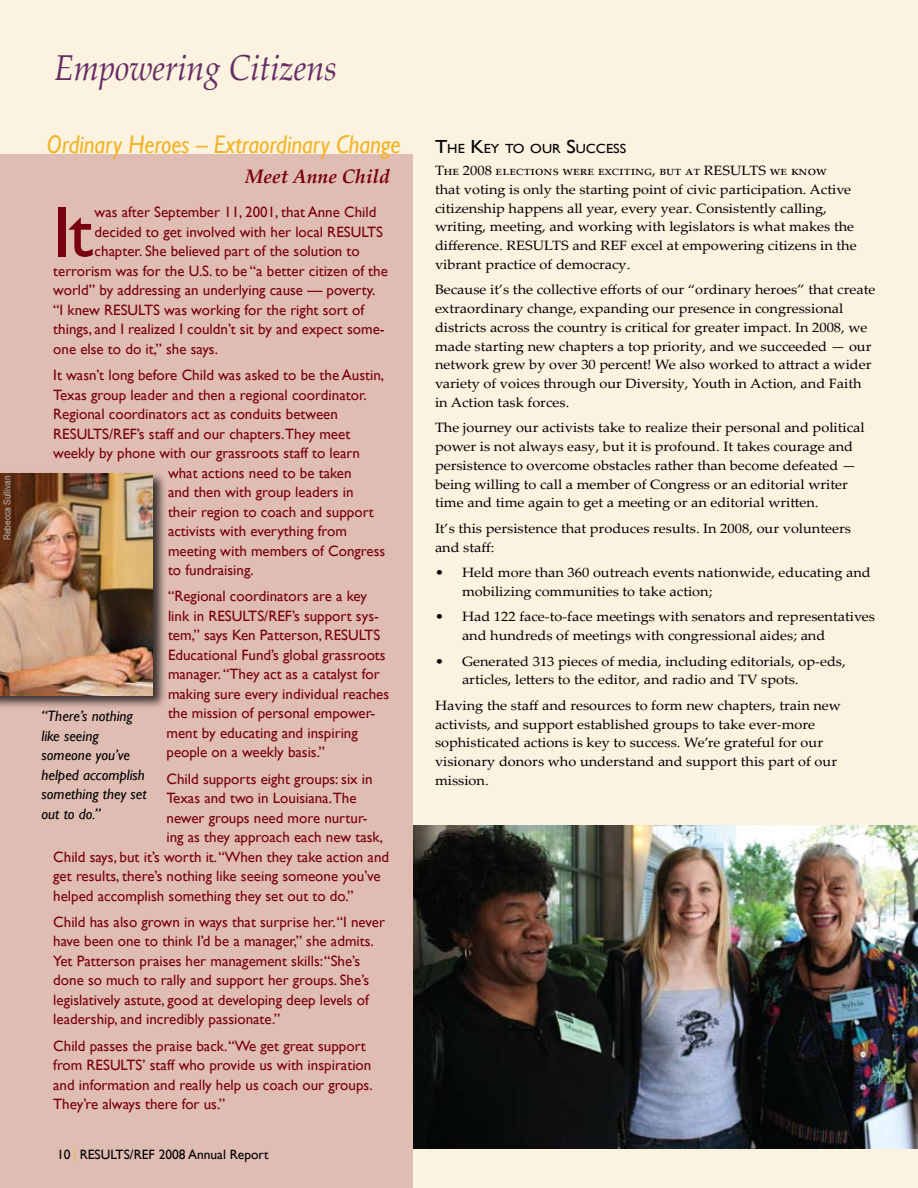
<style>
.page{position:relative;width:918px;height:1188px;background:#fbf2df}
.page>*{position:absolute;margin:0;border:0;box-sizing:border-box;transform-origin:0 0}
.t1{font:72.15px "Gill Sans";color:#79000e}
.t2{font:italic 36px "Palatino Linotype";color:#662d65;scale:.9 1}
.t3{font:italic 25.5px "Gill Sans";color:#f4b223;scale:.9 1}
.t4{font:italic 700 19.5px "Palatino Linotype";color:#79000e}
.t5{font:15px/19.5px "Gill Sans";color:#79000e}
.t6{font:italic 15px/19.5px "Gill Sans";color:#000}
.t7{font:13.5px/18.8px "Palatino Linotype";color:#000;scale:1.08 1}
.t8{font:13.5px "Gill Sans";color:#000}
.t9{font:13.2px "Gill Sans";color:#000;scale:1.08 1}
.t10{font:9.45px "Arial Narrow";color:#b2b4b6;scale:1.08 1}
.s1{font-size:19.5px;color:#f4b223}
.s2{font-size:18.9px}
</style>
<div class="page">
<img style="left:413px;top:825px;width:505px;height:323px">
<div style="left:0;top:154px;width:413px;height:1034px;background:#e0bdb3"></div>
<div style="left:0;top:471px;width:167px;height:238px;background:#000;opacity:.75"></div>
<img style="left:0;top:474px;width:153px;height:221px">
<p class="t10" style="left:0;top:540px;width:61px;rotate:-90deg">Rebecca Sullivan</p>
<h2 class="t2" style="left:54px;top:42px;width:316px">Empowering Citizens</h2>
<h3 class="t3" style="left:47px;top:129px;width:394px">Ordinary Heroes – Extraordinary Change</h3>
<h3 class="t4" style="left:245px;top:163px;width:146px">Meet Anne Child</h3>
<h1 class="t1" style="left:53px;top:190px;width:41px">It</h1>
<p class="t5" style="left:95px;top:203px;width:283px">was after September 11, 2001, that Anne Child</p>
<p class="t5" style="left:95px;top:222px;width:290px">decided to get involved with her local RESULTS</p>
<p class="t5" style="left:95px;top:242px;width:267px">chapter. She believed part of the solution to</p>
<p class="t5" style="left:53px;top:261px;width:336px">terrorism was for the U.S. to be “a better citizen of the</p>
<p class="t5" style="left:53px;top:281px;width:324px">world” by addressing an underlying cause — poverty.</p>
<p class="t5" style="left:53px;top:300px;width:312px">“I knew RESULTS was working for the right sort of</p>
<p class="t5" style="left:53px;top:320px;width:333px">things, and I realized I couldn’t sit by and expect some-</p>
<p class="t5" style="left:53px;top:339px;width:166px">one else to do it,” she says.</p>
<p class="t5" style="left:53px;top:366px;width:332px">It wasn’t long before Child was asked to be the Austin,</p>
<p class="t5" style="left:53px;top:385px;width:315px">Texas group leader and then a regional coordinator.</p>
<p class="t5" style="left:53px;top:405px;width:286px">Regional coordinators act as conduits between</p>
<p class="t5" style="left:53px;top:424px;width:299px">RESULTS/REF’s staff and our chapters.They meet</p>
<p class="t5" style="left:53px;top:444px;width:308px">weekly by phone with our grassroots staff to learn</p>
<p class="t5" style="left:168px;top:463px;width:185px">what actions need to be taken</p>
<p class="t5" style="left:168px;top:483px;width:187px">and then with group leaders in</p>
<p class="t5" style="left:168px;top:502px;width:207px">their region to coach and support</p>
<p class="t5" style="left:168px;top:522px;width:180px">activists with everything from</p>
<p class="t5" style="left:168px;top:541px;width:219px">meeting with members of Congress</p>
<p class="t5" style="left:168px;top:561px;width:87px">to fundraising.</p>
<p class="t5" style="left:167px;top:587px;width:224px">“Regional coordinators are a key link in RESULTS/REF’s support sys&shy;tem,” says Ken Patterson, RESULTS Educational Fund’s global grassroots manager. “They act as a catalyst for making sure every individual reaches the mission of personal empower&shy;ment by educating and inspiring people on a weekly basis.”</p>
<p class="t5" style="left:167px;top:769px;width:208px">Child supports eight groups: six in</p>
<p class="t5" style="left:167px;top:789px;width:192px">Texas and two in Louisiana.The</p>
<p class="t5" style="left:167px;top:808px;width:203px">newer groups need more nurtur-</p>
<p class="t5" style="left:167px;top:828px;width:218px">ing as they approach each new task,</p>
<p class="t5" style="left:53px;top:847px;width:337px">Child says, but it’s worth it. “When they take action and</p>
<p class="t5" style="left:53px;top:867px;width:329px">get results, there’s nothing like seeing someone you’ve</p>
<p class="t5" style="left:53px;top:886px;width:302px">helped accomplish something they set out to do.”</p>
<p class="t5" style="left:53px;top:912px;width:333px">Child has also grown in ways that surprise her. “I never have been one to think I’d be a manager,” she admits.<br>Yet Patterson praises her management skills: “She’s done so much to rally and support her groups. She’s legislatively astute, good at developing deep levels of leadership, and incredibly passionate.”</p>
<p class="t5" style="left:53px;top:1036px;width:321px">Child passes the praise back. “We get great support from RESULTS’ staff who provide us with inspiration and information and really help us coach our groups.<br>They’re always there for us.”</p>
<p class="t6" style="left:42px;top:707px;width:107px">“There’s nothing like seeing someone you’ve helped accomplish something they set out to do.”</p>
<p class="t8" style="left:57px;top:1146px;width:213px">10 <span class="s1">l</span> RESULTS/REF 2008 Annual Report</p>
<p class="t9" style="left:435px;top:140px;width:179px"><span class="s2">T</span>HE <span class="s2">K</span>EY TO OUR <span class="s2">S</span>UCCESS</p>
<p class="t7" style="left:435px;top:161px;width:392px">The 2008 elections were exciting, but at RESULTS we know<br>that voting is only the starting point of civic participation. Active citizenship happens all year, every year. Consistently calling, writing, meeting, and working with legislators is what makes the difference. RESULTS and REF excel at empowering citizens in the vibrant practice of democracy.</p>
<p class="t7" style="left:435px;top:280px;width:409px">Because it’s the collective efforts of our “ordinary heroes” that create extraordinary change, expanding our presence in congressional districts across the country is critical for greater impact. In 2008, we made starting new chapters a top priority, and we succeeded — our network grew by over 30 percent! We also worked to attract a wider variety of voices through our Diversity, Youth in Action, and Faith in Action task forces.</p>
<p class="t7" style="left:435px;top:418px;width:399px">The journey our activists take to realize their personal and political power is not always easy, but it is profound. It takes courage and persistence to overcome obstacles rather than become defeated — being willing to call a member of Congress or an editorial writer time and time again to get a meeting or an editorial written.</p>
<p class="t7" style="left:435px;top:518px;width:387px">It’s this persistence that produces results. In 2008, our volunteers and staff:</p>
<p class="t7" style="left:462px;top:563px;width:380px;text-indent:-27px">• Held more than 360 outreach events nationwide, educating and mobilizing communities to take action;</p>
<p class="t7" style="left:462px;top:607px;width:384px;text-indent:-27px">• Had 122 face-to-face meetings with senators and representatives and hundreds of meetings with congressional aides; and</p>
<p class="t7" style="left:462px;top:651px;width:357px;text-indent:-27px">• Generated 313 pieces of media, including editorials, op-eds, articles, letters to the editor, and radio and TV spots.</p>
<p class="t7" style="left:435px;top:695px;width:378px">Having the staff and resources to form new chapters, train new activists, and support established groups to take ever-more sophisticated actions is key to success. We’re grateful for our visionary donors who understand and support this part of our mission.</p>
</div>
